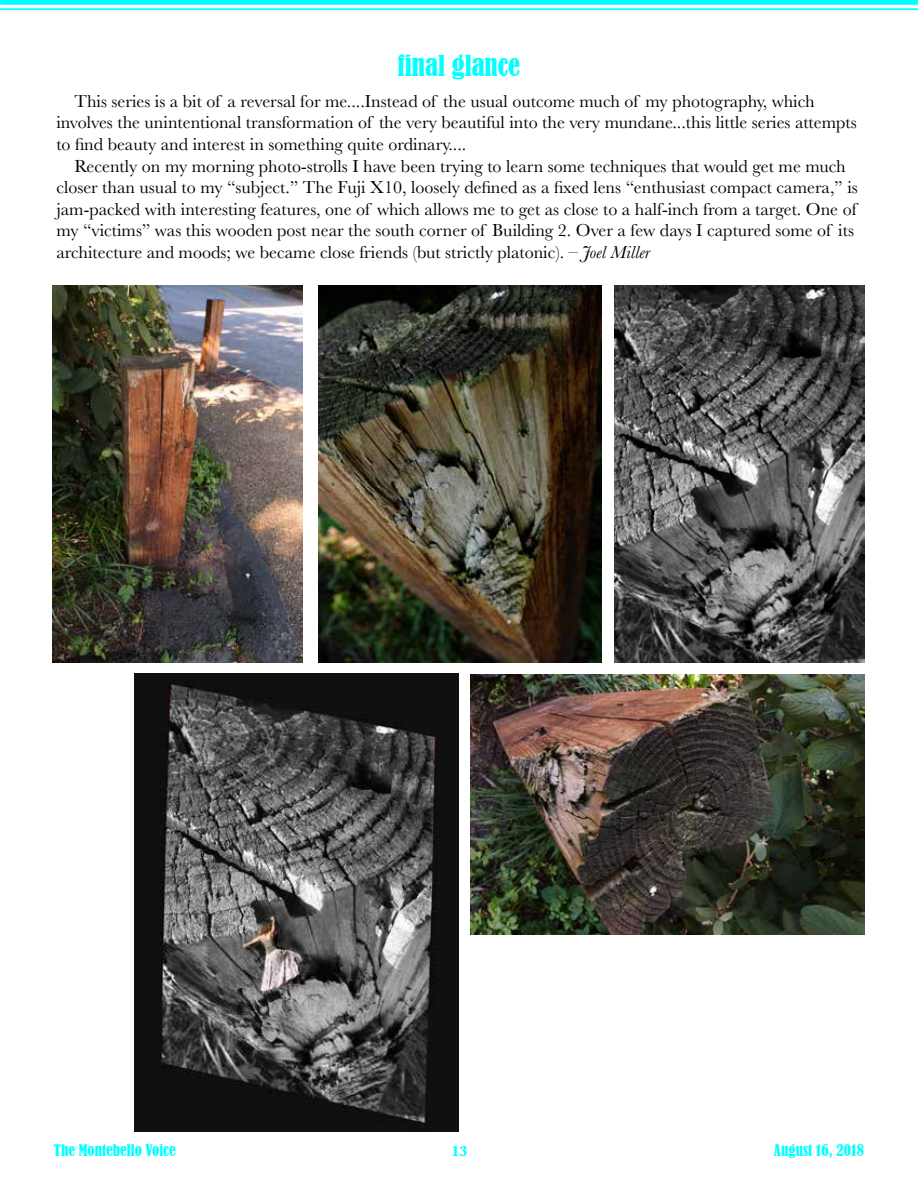
<style>
.page{position:relative;width:918px;height:1188px;background:#fff}
.page>*{position:absolute;margin:0;border:0;box-sizing:border-box;transform-origin:0 0}
.t1{font:condensed 27px "Bernard";color:#0ff}
.t2{font:18px/21.6px "Baskerville";color:#000}
.t3{font:condensed 15px "Bernard";color:#0ff}
.t4{font:700 15px "Baskerville";color:#0ff}
.s1{font-style:italic}
</style>
<div class="page">
<svg style="left:0;top:0;width:2px;height:10px"></svg>
<div style="left:2px;top:0;width:916px;height:5px;background:#0ff"></div>
<hr style="left:2px;top:8px;width:916px;height:2px;background:#0ff">
<img style="left:53px;top:285px;width:250px;height:378px">
<img style="left:471px;top:675px;width:393px;height:260px">
<img style="left:319px;top:285px;width:283px;height:378px">
<img style="left:614px;top:285px;width:250px;height:378px">
<img style="left:135px;top:673px;width:324px;height:458px">
<h1 class="t1" style="left:398px;top:50px;width:124px">final glance</h1>
<p class="t2" style="left:56px;top:91px;width:802px;text-indent:18px">This series is a bit of a reversal for me....Instead of the usual outcome much of my photography, which involves the unintentional transformation of the very beautiful into the very mundane...this little series attempts to find beauty and interest in something quite ordinary....</p>
<p class="t2" style="left:56px;top:155px;width:803px;text-indent:18px">Recently on my morning photo-strolls I have been trying to learn some techniques that would get me much closer than usual to my “subject.” The Fuji X10, loosely defined as a fixed lens “enthusiast compact camera,” is jam-packed with interesting features, one of which allows me to get as close to a half-inch from a target. One of my “victims” was this wooden post near the south corner of Building 2. Over a few days I captured some of its architecture and moods; we became close friends (but strictly platonic). – <span class="s1">Joel Miller</span></p>
<p class="t3" style="left:54px;top:1141px;width:123px">The Montebello Voice</p>
<p class="t4" style="left:451px;top:1140px;width:18px">13</p>
<p class="t3" style="left:774px;top:1141px;width:92px">August 16, 2018</p>
</div>
